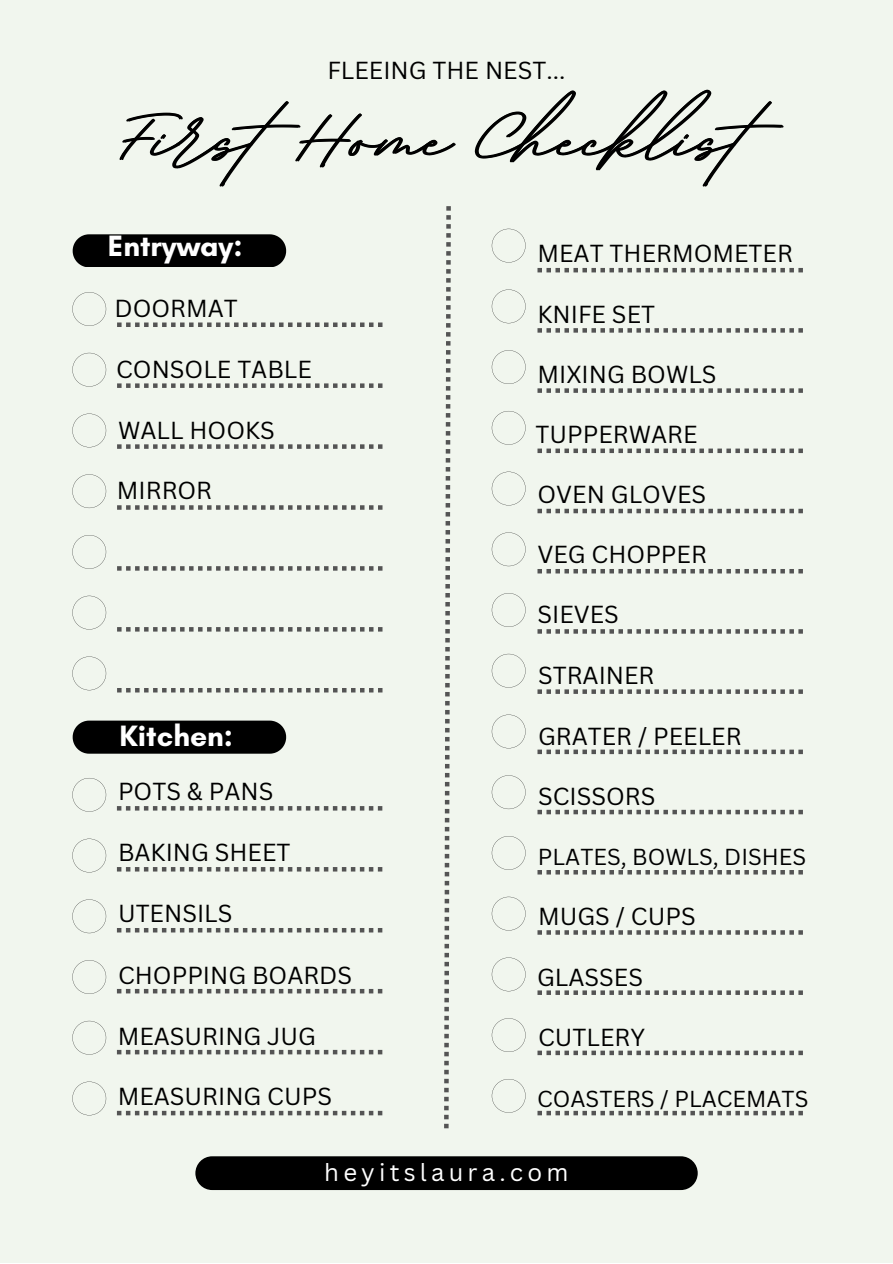
<style>
.page{position:relative;width:893px;height:1264px;background:#fff}
.page>*{position:absolute;margin:0;border:0;box-sizing:border-box;transform-origin:0 0}
.t1{font:700 124.35px "BD Script";color:#000}
.t2{font:700 30px "Glacial Indifference";color:#fff}
.t3{font:24px "Canva Sans";color:#000}
.t4{font:24px "Canva Sans";letter-spacing:.175em;color:#fff}
.t5{font:22.5px "Canva Sans";color:#000}
</style>
<div class="page">
<div style="left:0;top:0;width:892px;height:1262px;background:#f1f6ee"></div>
<div style="left:195px;top:1156px;width:502px;height:33px;background:#000;border-radius:17px"></div>
<svg style="left:72px;top:292px;width:34px;height:34px"></svg>
<div style="left:73px;top:234px;width:213px;height:33px;background:#000"></div>
<svg style="left:72px;top:353px;width:34px;height:33px"></svg>
<svg style="left:72px;top:413px;width:34px;height:34px"></svg>
<svg style="left:72px;top:474px;width:34px;height:34px"></svg>
<svg style="left:117px;top:322px;width:265px;height:5px"></svg>
<svg style="left:117px;top:444px;width:265px;height:5px"></svg>
<svg style="left:117px;top:383px;width:265px;height:5px"></svg>
<svg style="left:117px;top:505px;width:265px;height:5px"></svg>
<svg style="left:444px;top:206px;width:7px;height:922px"></svg>
<svg style="left:72px;top:535px;width:34px;height:34px"></svg>
<svg style="left:72px;top:595px;width:34px;height:34px"></svg>
<svg style="left:117px;top:566px;width:265px;height:4px"></svg>
<svg style="left:117px;top:627px;width:265px;height:4px"></svg>
<svg style="left:117px;top:688px;width:265px;height:4px"></svg>
<svg style="left:72px;top:656px;width:34px;height:34px"></svg>
<svg style="left:72px;top:778px;width:34px;height:33px"></svg>
<svg style="left:72px;top:838px;width:34px;height:34px"></svg>
<svg style="left:72px;top:899px;width:34px;height:34px"></svg>
<svg style="left:72px;top:960px;width:34px;height:33px"></svg>
<svg style="left:72px;top:1020px;width:34px;height:34px"></svg>
<svg style="left:117px;top:806px;width:265px;height:4px"></svg>
<svg style="left:117px;top:867px;width:265px;height:4px"></svg>
<svg style="left:117px;top:928px;width:265px;height:4px"></svg>
<svg style="left:117px;top:989px;width:265px;height:4px"></svg>
<svg style="left:117px;top:1049px;width:265px;height:5px"></svg>
<svg style="left:492px;top:289px;width:33px;height:34px"></svg>
<div style="left:73px;top:720px;width:213px;height:33px;background:#000"></div>
<svg style="left:492px;top:350px;width:33px;height:34px"></svg>
<svg style="left:492px;top:411px;width:33px;height:33px"></svg>
<svg style="left:492px;top:471px;width:33px;height:34px"></svg>
<svg style="left:537px;top:328px;width:265px;height:4px"></svg>
<svg style="left:537px;top:448px;width:265px;height:5px"></svg>
<svg style="left:537px;top:388px;width:265px;height:5px"></svg>
<svg style="left:537px;top:509px;width:265px;height:4px"></svg>
<svg style="left:492px;top:532px;width:33px;height:34px"></svg>
<svg style="left:492px;top:593px;width:33px;height:34px"></svg>
<svg style="left:537px;top:569px;width:265px;height:4px"></svg>
<svg style="left:537px;top:629px;width:265px;height:4px"></svg>
<svg style="left:537px;top:689px;width:265px;height:5px"></svg>
<svg style="left:492px;top:654px;width:33px;height:33px"></svg>
<svg style="left:492px;top:714px;width:33px;height:34px"></svg>
<svg style="left:492px;top:775px;width:33px;height:34px"></svg>
<svg style="left:492px;top:836px;width:33px;height:33px"></svg>
<svg style="left:492px;top:896px;width:33px;height:34px"></svg>
<svg style="left:492px;top:957px;width:33px;height:34px"></svg>
<svg style="left:492px;top:1018px;width:33px;height:33px"></svg>
<svg style="left:537px;top:749px;width:265px;height:5px"></svg>
<svg style="left:537px;top:809px;width:265px;height:5px"></svg>
<svg style="left:537px;top:870px;width:265px;height:4px"></svg>
<svg style="left:537px;top:930px;width:265px;height:4px"></svg>
<svg style="left:537px;top:990px;width:265px;height:4px"></svg>
<svg style="left:537px;top:1050px;width:265px;height:5px"></svg>
<svg style="left:492px;top:229px;width:33px;height:33px"></svg>
<svg style="left:537px;top:268px;width:265px;height:4px"></svg>
<svg style="left:492px;top:1079px;width:33px;height:33px"></svg>
<svg style="left:72px;top:1081px;width:34px;height:34px"></svg>
<svg style="left:117px;top:1110px;width:265px;height:5px"></svg>
<svg style="left:537px;top:1110px;width:265px;height:5px"></svg>
<p class="t3" style="left:327px;top:56px;width:239px">FLEEING THE NEST...</p>
<h1 class="t1" style="left:117px;top:38px;width:634px">First Home Checklist</h1>
<h1 class="t1" style="left:116px;top:39px;width:634px">First Home Checklist</h1>
<p class="t2" style="left:108px;top:227px;width:136px">Entryway:</p>
<p class="t3" style="left:114px;top:294px;width:125px">DOORMAT</p>
<p class="t3" style="left:537px;top:239px;width:257px">MEAT THERMOMETER</p>
<p class="t3" style="left:537px;top:300px;width:119px">KNIFE SET</p>
<p class="t3" style="left:116px;top:355px;width:197px">CONSOLE TABLE</p>
<p class="t3" style="left:537px;top:360px;width:181px">MIXING BOWLS</p>
<p class="t3" style="left:118px;top:416px;width:158px">WALL HOOKS</p>
<p class="t3" style="left:535px;top:420px;width:163px">TUPPERWARE</p>
<p class="t3" style="left:117px;top:476px;width:97px">MIRROR</p>
<p class="t3" style="left:537px;top:480px;width:170px">OVEN GLOVES</p>
<p class="t3" style="left:537px;top:540px;width:171px">VEG CHOPPER</p>
<p class="t3" style="left:537px;top:600px;width:83px">SIEVES</p>
<p class="t3" style="left:538px;top:661px;width:118px">STRAINER</p>
<p class="t2" style="left:119px;top:717px;width:115px">Kitchen:</p>
<p class="t3" style="left:538px;top:721px;width:205px">GRATER / PEELER</p>
<p class="t3" style="left:118px;top:777px;width:157px">POTS &amp; PANS</p>
<p class="t3" style="left:538px;top:782px;width:119px">SCISSORS</p>
<p class="t3" style="left:118px;top:838px;width:174px">BAKING SHEET</p>
<p class="t3" style="left:118px;top:899px;width:116px">UTENSILS</p>
<p class="t5" style="left:538px;top:843px;width:270px">PLATES, BOWLS, DISHES</p>
<p class="t3" style="left:538px;top:902px;width:159px">MUGS / CUPS</p>
<p class="t3" style="left:118px;top:961px;width:236px">CHOPPING BOARDS</p>
<p class="t3" style="left:537px;top:962px;width:107px">GLASSES</p>
<p class="t3" style="left:118px;top:1021px;width:200px">MEASURING JUG</p>
<p class="t3" style="left:538px;top:1023px;width:108px">CUTLERY</p>
<p class="t3" style="left:118px;top:1082px;width:216px">MEASURING CUPS</p>
<p class="t5" style="left:537px;top:1085px;width:273px">COASTERS / PLACEMATS</p>
<p class="t4" style="left:324px;top:1158px;width:245px">heyitslaura.com</p>
</div>
